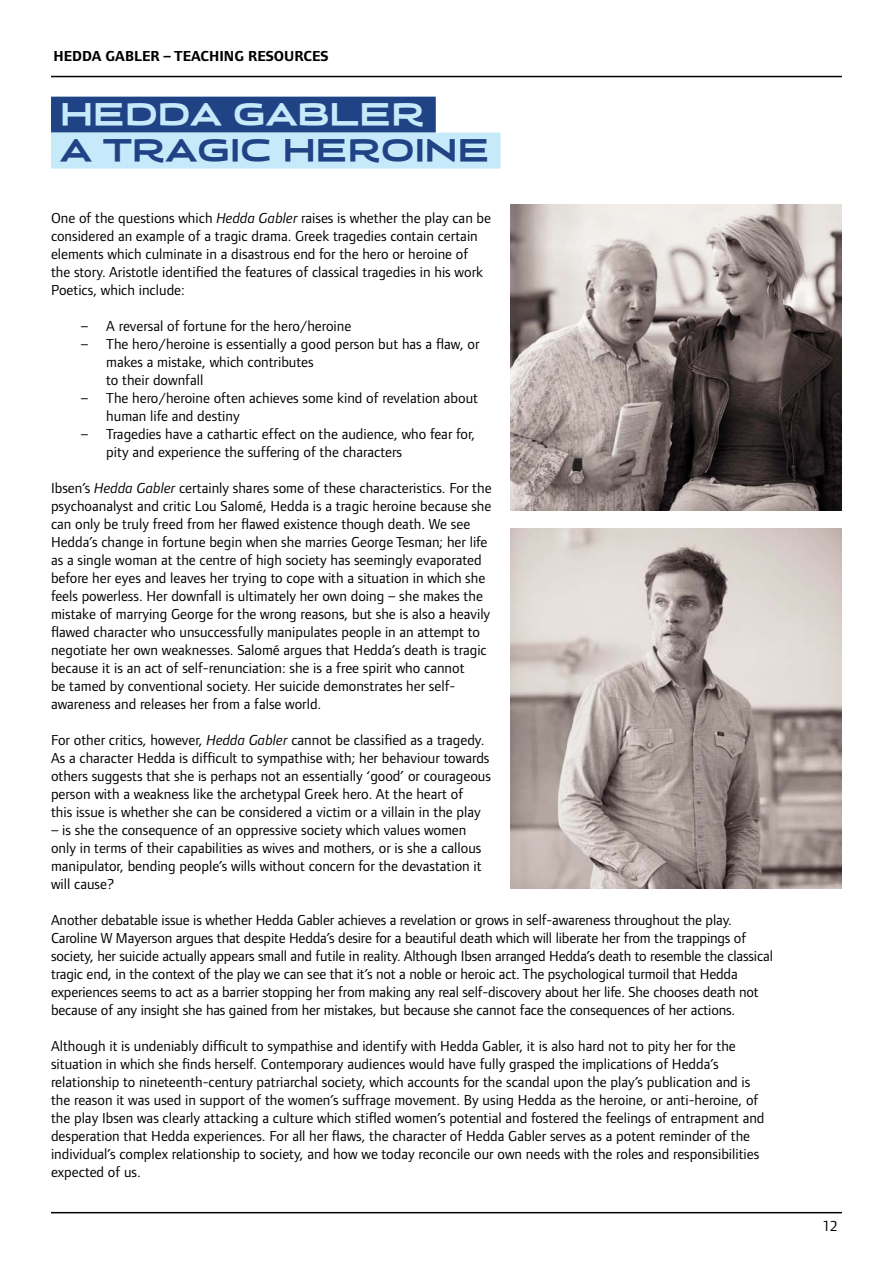
<style>
.page{position:relative;width:893px;height:1263px;background:#fff}
.page>*{position:absolute;margin:0;border:0;box-sizing:border-box;transform-origin:0 0}
.t1{font:36px "Spacey Brand";color:#1f4384}
.t2{font:36px "Spacey Brand";color:#c7eafb}
.t3{font:15px/18px "Foundry Form Sans";color:#000}
.t4{font:700 15px "Foundry Form Sans";color:#000}
.s1{font-style:italic}
</style>
<div class="page">
<hr style="left:51px;top:76px;width:791px;height:1px;background:#000">
<hr style="left:51px;top:1212px;width:791px;height:1px;background:#000">
<div style="left:51px;top:97px;width:385px;height:36px;background:#1f4384"></div>
<div style="left:51px;top:133px;width:450px;height:36px;background:#c7eafb"></div>
<img style="left:510px;top:205px;width:332px;height:306px">
<img style="left:510px;top:529px;width:332px;height:360px">
<p class="t4" style="left:54px;top:47px;width:277px">HEDDA GABLER – TEACHING RESOURCES</p>
<h1 class="t2" style="left:60px;top:97px;width:366px">HEDDA GABLER</h1>
<h1 class="t1" style="left:60px;top:133px;width:431px">A TRAGIC HEROINE</h1>
<p class="t3" style="left:51px;top:208px;width:442px">One of the questions which <span class="s1">Hedda Gabler</span> raises is whether the play can be considered an example of a tragic drama. Greek tragedies contain certain elements which culminate in a disastrous end for the hero or heroine of the story. Aristotle identified the features of classical tragedies in his work Poetics, which include:</p>
<p class="t3" style="left:81px;top:316px;width:272px">− A reversal of fortune for the hero/heroine</p>
<p class="t3" style="left:81px;top:334px;width:400px">− The hero/heroine is essentially a good person but has a flaw, or</p>
<p class="t3" style="left:106px;top:352px;width:209px">makes a mistake, which contributes</p>
<p class="t3" style="left:106px;top:370px;width:99px">to their downfall</p>
<p class="t3" style="left:81px;top:388px;width:399px">− The hero/heroine often achieves some kind of revelation about</p>
<p class="t3" style="left:106px;top:406px;width:135px">human life and destiny</p>
<p class="t3" style="left:81px;top:424px;width:396px">− Tragedies have a cathartic effect on the audience, who fear for,</p>
<p class="t3" style="left:106px;top:442px;width:297px">pity and experience the suffering of the characters</p>
<p class="t3" style="left:51px;top:478px;width:442px">Ibsen’s <span class="s1">Hedda Gabler</span> certainly shares some of these characteristics. For the psychoanalyst and critic Lou Salomé, Hedda is a tragic heroine because she can only be truly freed from her flawed existence though death. We see Hedda’s change in fortune begin when she marries George Tesman; her life as a single woman at the centre of high society has seemingly evaporated before her eyes and leaves her trying to cope with a situation in which she feels powerless. Her downfall is ultimately her own doing – she makes the mistake of marrying George for the wrong reasons, but she is also a heavily flawed character who unsuccessfully manipulates people in an attempt to negotiate her own weaknesses. Salomé argues that Hedda’s death is tragic because it is an act of self-renunciation: she is a free spirit who cannot<br>be tamed by conventional society. Her suicide demonstrates her self&shy;awareness and releases her from a false world.</p>
<p class="t3" style="left:51px;top:730px;width:441px">For other critics, however, <span class="s1">Hedda Gabler</span> cannot be classified as a tragedy.<br>As a character Hedda is difficult to sympathise with; her behaviour towards others suggests that she is perhaps not an essentially ‘good’ or courageous person with a weakness like the archetypal Greek hero. At the heart of<br>this issue is whether she can be considered a victim or a villain in the play</p>
<p class="t3" style="left:51px;top:820px;width:432px">– is she the consequence of an oppressive society which values women only in terms of their capabilities as wives and mothers, or is she a callous manipulator, bending people’s wills without concern for the devastation it will cause?</p>
<p class="t3" style="left:51px;top:910px;width:723px">Another debatable issue is whether Hedda Gabler achieves a revelation or grows in self-awareness throughout the play.<br>Caroline W Mayerson argues that despite Hedda’s desire for a beautiful death which will liberate her from the trappings of society, her suicide actually appears small and futile in reality. Although Ibsen arranged Hedda’s death to resemble the classical tragic end, in the context of the play we can see that it’s not a noble or heroic act. The psychological turmoil that Hedda experiences seems to act as a barrier stopping her from making any real self-discovery about her life. She chooses death not because of any insight she has gained from her mistakes, but because she cannot face the consequences of her actions.</p>
<p class="t3" style="left:51px;top:1036px;width:715px">Although it is undeniably difficult to sympathise and identify with Hedda Gabler, it is also hard not to pity her for the situation in which she finds herself. Contemporary audiences would have fully grasped the implications of Hedda’s relationship to nineteenth-century patriarchal society, which accounts for the scandal upon the play’s publication and is the reason it was used in support of the women’s suffrage movement. By using Hedda as the heroine, or anti-heroine, of the play Ibsen was clearly attacking a culture which stifled women’s potential and fostered the feelings of entrapment and desperation that Hedda experiences. For all her flaws, the character of Hedda Gabler serves as a potent reminder of the individual’s complex relationship to society, and how we today reconcile our own needs with the roles and responsibilities expected of us.</p>
<p class="t3" style="left:823px;top:1216px;width:16px">12</p>
</div>
